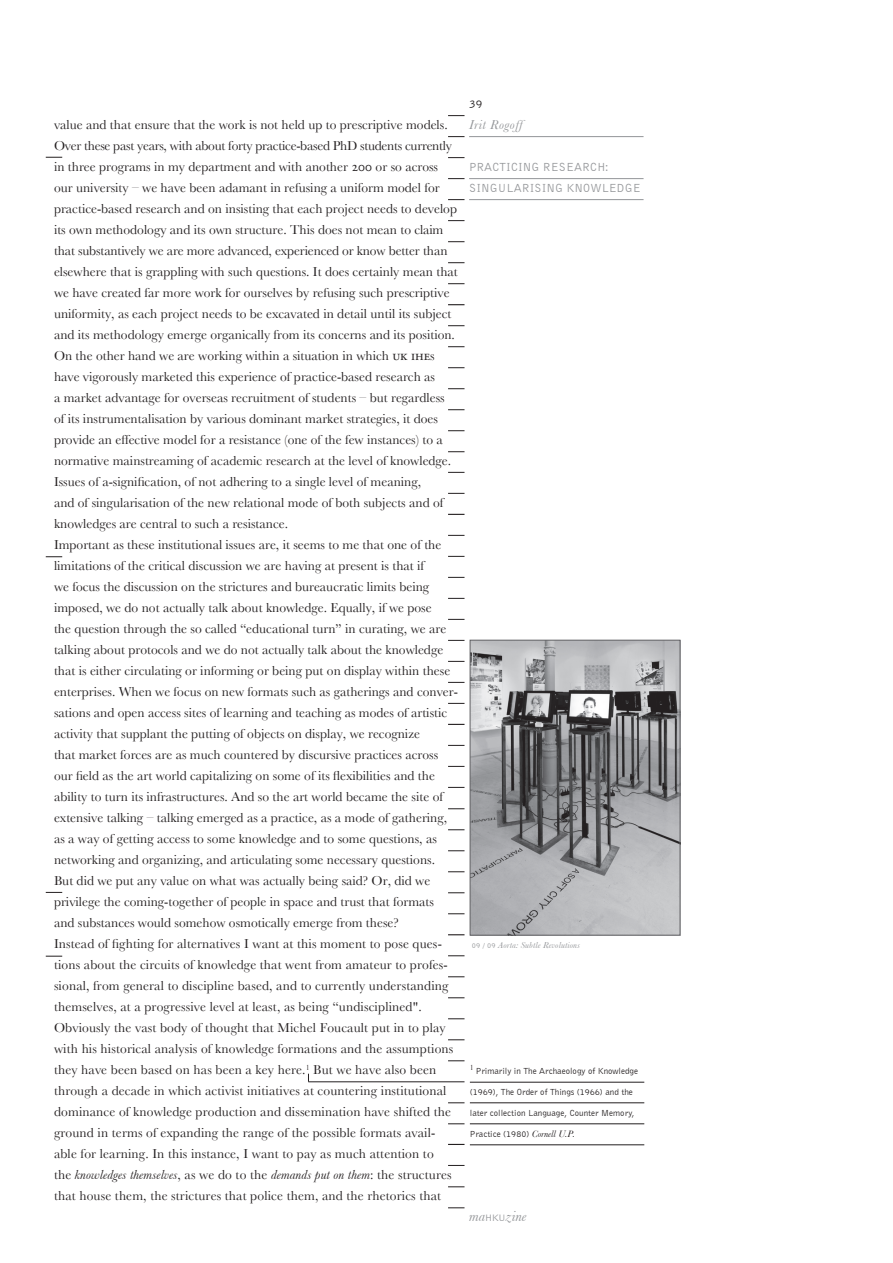
<style>
.page{position:relative;width:893px;height:1263px;background:#fff}
.page>*{position:absolute;margin:0;border:0;box-sizing:border-box;transform-origin:0 0}
.t1{font:italic 15px "Baskerville";letter-spacing:.01em;color:#939598}
.t2{font:13.5px/21px "Baskerville";color:#231f20}
.t3{font:italic 13.5px "Baskerville";letter-spacing:.04em;color:#939598}
.t4{font:12px/21px "Bell Gothic BT";color:#939598}
.t5{font:12px "Bell Gothic BT";color:#231f20}
.t6{font:9px "Bell Gothic BT";color:#231f20}
.t7{font:italic 9px "Baskerville";letter-spacing:.02em;color:#939598}
.t8{font:7.8px "Baskerville";color:#231f20}
.s1{font-family:"Adobe Garamond Pro";font-size:14.25px}
.s2{font-style:italic}
.s3{font-family:"Bell Gothic BT";font-style:normal;font-size:7.5px}
.s4{font-family:"Baskerville";font-style:italic;font-size:9.75px}
.s5{font-family:"Bell Gothic BT";font-style:normal;font-size:9.6px}
</style>
<div class="page">
<svg style="left:448px;top:115px;width:16px;height:1px"></svg>
<svg style="left:448px;top:136px;width:16px;height:1px"></svg>
<svg style="left:448px;top:178px;width:16px;height:1px"></svg>
<svg style="left:448px;top:199px;width:16px;height:1px"></svg>
<svg style="left:448px;top:241px;width:16px;height:1px"></svg>
<svg style="left:448px;top:262px;width:16px;height:1px"></svg>
<svg style="left:448px;top:283px;width:16px;height:1px"></svg>
<svg style="left:448px;top:304px;width:16px;height:1px"></svg>
<svg style="left:448px;top:325px;width:16px;height:1px"></svg>
<svg style="left:448px;top:346px;width:16px;height:1px"></svg>
<svg style="left:448px;top:367px;width:16px;height:1px"></svg>
<svg style="left:448px;top:388px;width:16px;height:1px"></svg>
<svg style="left:448px;top:409px;width:16px;height:1px"></svg>
<svg style="left:448px;top:430px;width:16px;height:1px"></svg>
<svg style="left:448px;top:451px;width:16px;height:1px"></svg>
<svg style="left:448px;top:472px;width:16px;height:1px"></svg>
<svg style="left:448px;top:493px;width:16px;height:1px"></svg>
<svg style="left:448px;top:514px;width:16px;height:1px"></svg>
<svg style="left:448px;top:535px;width:16px;height:1px"></svg>
<svg style="left:448px;top:556px;width:16px;height:1px"></svg>
<svg style="left:448px;top:577px;width:16px;height:1px"></svg>
<svg style="left:448px;top:598px;width:16px;height:1px"></svg>
<svg style="left:448px;top:619px;width:16px;height:1px"></svg>
<svg style="left:448px;top:640px;width:16px;height:1px"></svg>
<svg style="left:448px;top:661px;width:16px;height:1px"></svg>
<svg style="left:448px;top:682px;width:16px;height:1px"></svg>
<svg style="left:448px;top:703px;width:16px;height:1px"></svg>
<svg style="left:448px;top:724px;width:16px;height:1px"></svg>
<svg style="left:448px;top:745px;width:16px;height:1px"></svg>
<svg style="left:448px;top:766px;width:16px;height:1px"></svg>
<svg style="left:448px;top:787px;width:16px;height:1px"></svg>
<svg style="left:448px;top:808px;width:16px;height:1px"></svg>
<svg style="left:448px;top:829px;width:16px;height:1px"></svg>
<svg style="left:448px;top:850px;width:16px;height:1px"></svg>
<svg style="left:448px;top:871px;width:16px;height:1px"></svg>
<svg style="left:448px;top:892px;width:16px;height:1px"></svg>
<svg style="left:448px;top:913px;width:16px;height:1px"></svg>
<svg style="left:448px;top:934px;width:16px;height:1px"></svg>
<svg style="left:448px;top:955px;width:16px;height:1px"></svg>
<svg style="left:448px;top:976px;width:16px;height:1px"></svg>
<svg style="left:448px;top:997px;width:16px;height:1px"></svg>
<svg style="left:448px;top:1018px;width:16px;height:1px"></svg>
<svg style="left:448px;top:1039px;width:16px;height:1px"></svg>
<svg style="left:448px;top:1060px;width:16px;height:1px"></svg>
<svg style="left:448px;top:1144px;width:16px;height:1px"></svg>
<svg style="left:448px;top:1165px;width:16px;height:1px"></svg>
<svg style="left:448px;top:1186px;width:16px;height:1px"></svg>
<svg style="left:448px;top:1207px;width:16px;height:1px"></svg>
<svg style="left:448px;top:220px;width:16px;height:1px"></svg>
<hr style="left:469px;top:136px;width:175px;height:1px;background:#939598">
<hr style="left:469px;top:178px;width:175px;height:1px;background:#939598">
<hr style="left:469px;top:199px;width:175px;height:1px;background:#939598">
<svg style="left:448px;top:1123px;width:16px;height:1px"></svg>
<svg style="left:448px;top:1102px;width:16px;height:1px"></svg>
<svg style="left:448px;top:157px;width:16px;height:1px"></svg>
<svg style="left:46px;top:157px;width:16px;height:1px"></svg>
<svg style="left:46px;top:556px;width:16px;height:1px"></svg>
<svg style="left:46px;top:892px;width:16px;height:1px"></svg>
<svg style="left:46px;top:956px;width:16px;height:1px"></svg>
<hr style="left:308px;top:1081px;width:156px;height:1px;background:#231f20">
<hr style="left:470px;top:1082px;width:174px;height:1px;background:#231f20">
<hr style="left:470px;top:1123px;width:174px;height:1px;background:#231f20">
<hr style="left:470px;top:1144px;width:174px;height:1px;background:#231f20">
<hr style="left:470px;top:1102px;width:174px;height:1px;background:#231f20">
<img style="left:472px;top:642px;width:206px;height:291px">
<div style="left:470px;top:640px;width:210px;height:295px;border:1px solid #636366"></div>
<p class="t2" style="left:54px;top:114px;width:399px">value and that ensure that the work is not held up to prescriptive models.<br>Over these past years, with about forty practice-based PhD students currently in three programs in my department and with another</p>
<p class="t2" style="left:54px;top:156px;width:405px;text-indent:322px">or so across our university – we have been adamant in refusing a uniform model for practice-based research and on insisting that each project needs to develop its own methodology and its own structure. This does not mean to claim that substantively we are more advanced, experienced or know better than elsewhere that is grappling with such questions. It does certainly mean that we have created far more work for ourselves by refusing such prescriptive uniformity, as each project needs to be excavated in detail until its subject and its methodology emerge organically from its concerns and its position.<br>On the other hand we are working within a situation in which <span class="s1">UK IHE</span>s have vigorously marketed this experience of practice-based research as<br>a market advantage for overseas recruitment of students – but regardless of its instrumentalisation by various dominant market strategies, it does provide an effective model for a resistance (one of the few instances) to a normative mainstreaming of academic research at the level of knowledge.<br>Issues of a-signification, of not adhering to a single level of meaning,<br>and of singularisation of the new relational mode of both subjects and of knowledges are central to such a resistance.<br>Important as these institutional issues are, it seems to me that one of the limitations of the critical discussion we are having at present is that if<br>we focus the discussion on the strictures and bureaucratic limits being imposed, we do not actually talk about knowledge. Equally, if we pose<br>the question through the so called “educational turn” in curating, we are talking about protocols and we do not actually talk about the knowledge that is either circulating or informing or being put on display within these enterprises. When we focus on new formats such as gatherings and conver&shy;sations and open access sites of learning and teaching as modes of artistic activity that supplant the putting of objects on display, we recognize<br>that market forces are as much countered by discursive practices across our field as the art world capitalizing on some of its flexibilities and the ability to turn its infrastructures. And so the art world became the site of extensive talking – talking emerged as a practice, as a mode of gathering, as a way of getting access to some knowledge and to some questions, as networking and organizing, and articulating some necessary questions.<br>But did we put any value on what was actually being said? Or, did we privilege the coming-together of people in space and trust that formats<br>and substances would somehow osmotically emerge from these?<br>Instead of fighting for alternatives I want at this moment to pose ques&shy;tions about the circuits of knowledge that went from amateur to profes&shy;sional, from general to discipline based, and to currently understanding themselves, at a progressive level at least, as being “undisciplined".<br>Obviously the vast body of thought that Michel Foucault put in to play with his historical analysis of knowledge formations and the assumptions they have been based on has been a key here.<sup>1</sup> But we have also been through a decade in which activist initiatives at countering institutional dominance of knowledge production and dissemination have shifted the ground in terms of expanding the range of the possible formats avail&shy;able for learning. In this instance, I want to pay as much attention to<br>the <span class="s2">knowledges themselves</span>, as we do to the <span class="s2">demands put on them</span>: the structures that house them, the strictures that police them, and the rhetorics that</p>
<p class="t5" style="left:469px;top:97px;width:15px">39</p>
<p class="t3" style="left:469px;top:117px;width:55px">Irit Rogoff</p>
<p class="t4" style="left:469px;top:156px;width:173px">PRACTICING RESEARCH:<br>SINGULARISING KNOWLEDGE</p>
<p class="t7" style="left:472px;top:940px;width:110px"><span class="s3">09 / 09</span> Aorta: Subtle Revolutions</p>
<p class="t8" style="left:470px;top:1062px;width:5px">1</p>
<p class="t6" style="left:476px;top:1065px;width:164px">Primarily in The Archaeology of Knowledge</p>
<p class="t6" style="left:470px;top:1086px;width:165px">(1969), The Order of Things (1966) and the</p>
<p class="t6" style="left:470px;top:1107px;width:166px">later collection Language, Counter Memory,</p>
<p class="t6" style="left:470px;top:1128px;width:107px">Practice (1980) <span class="s4">Cornell U.P.</span></p>
<p class="t1" style="left:469px;top:1208px;width:59px">ma<span class="s5">HKU</span>zine</p>
</div>
